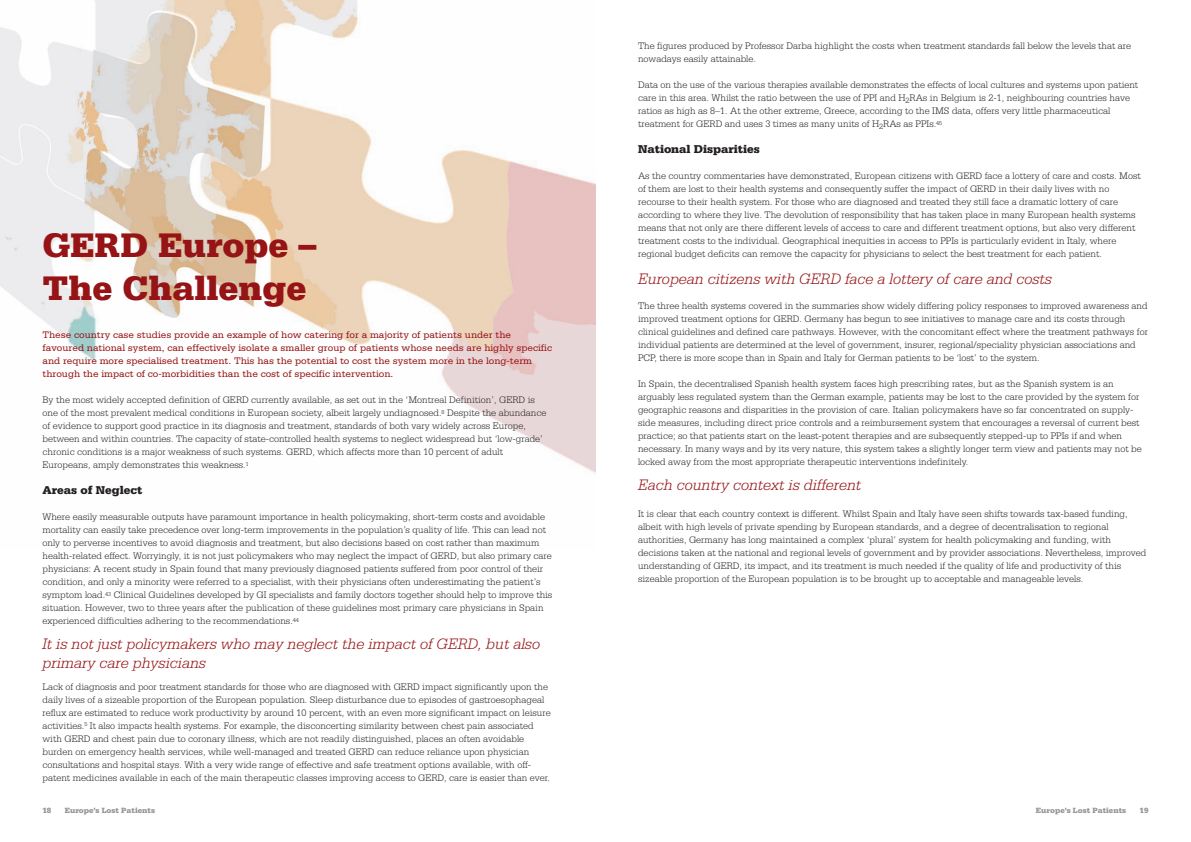
<style>
.page{position:relative;width:1191px;height:842px;background:#fff}
.page>*{position:absolute;margin:0;border:0;box-sizing:border-box;transform-origin:0 0}
.t1{font:900 36px/43.2px "Serifa";color:#961316}
.t2{font:italic 300 16px/19.2px "Serifa";color:#961316}
.t3{font:900 12px "Serifa";color:#231f20}
.t4{font:300 10px/13px "Serifa";color:#231f20}
.t5{font:10px/13px "Serifa";color:#961316}
.t6{font:900 8px "Serifa";color:#939598}
</style>
<div class="page">
<img style="left:0;top:0;width:595px;height:473px">
<h1 class="t1" style="left:43px;top:226px;width:275px">GERD Europe –<br>The Challenge</h1>
<p class="t5" style="left:43px;top:329px;width:511px">These country case studies provide an example of how catering for a majority of patients under the favoured national system, can effectively isolate a smaller group of patients whose needs are highly specific and require more specialised treatment. This has the potential to cost the system more in the long-term through the impact of co-morbidities than the cost of specific intervention.</p>
<p class="t4" style="left:43px;top:394px;width:505px">By the most widely accepted definition of GERD currently available, as set out in the ‘Montreal Definition’, GERD is one of the most prevalent medical conditions in European society, albeit largely undiagnosed.<sup>8</sup> Despite the abundance of evidence to support good practice in its diagnosis and treatment, standards of both vary widely across Europe, between and within countries. The capacity of state-controlled health systems to neglect widespread but ‘low-grade’ chronic conditions is a major weakness of such systems. GERD, which affects more than 10 percent of adult Europeans, amply demonstrates this weakness.<sup>1</sup></p>
<p class="t3" style="left:43px;top:486px;width:101px">Areas of Neglect</p>
<p class="t4" style="left:43px;top:511px;width:511px">Where easily measurable outputs have paramount importance in health policymaking, short-term costs and avoidable mortality can easily take precedence over long-term improvements in the population’s quality of life. This can lead not only to perverse incentives to avoid diagnosis and treatment, but also decisions based on cost rather than maximum health-related effect. Worryingly, it is not just policymakers who may neglect the impact of GERD, but also primary care physicians: A recent study in Spain found that many previously diagnosed patients suffered from poor control of their condition, and only a minority were referred to a specialist, with their physicians often underestimating the patient’s symptom load.<sup>43</sup> Clinical Guidelines developed by GI specialists and family doctors together should help to improve this situation. However, two to three years after the publication of these guidelines most primary care physicians in Spain experienced difficulties adhering to the recommendations.<sup>44</sup></p>
<h2 class="t2" style="left:43px;top:635px;width:499px">It is not just policymakers who may neglect the impact of GERD, but also primary care physicians</h2>
<p class="t4" style="left:43px;top:680px;width:510px">Lack of diagnosis and poor treatment standards for those who are diagnosed with GERD impact significantly upon the daily lives of a sizeable proportion of the European population. Sleep disturbance due to episodes of gastroesophageal reflux are estimated to reduce work productivity by around 10 percent, with an even more significant impact on leisure activities.<sup>5</sup> It also impacts health systems. For example, the disconcerting similarity between chest pain associated with GERD and chest pain due to coronary illness, which are not readily distinguished, places an often avoidable burden on emergency health services, while well-managed and treated GERD can reduce reliance upon physician consultations and hospital stays. With a very wide range of effective and safe treatment options available, with off&shy;patent medicines available in each of the main therapeutic classes improving access to GERD, care is easier than ever.</p>
<p class="t4" style="left:638px;top:40px;width:495px">The figures produced by Professor Darba highlight the costs when treatment standards fall below the levels that are nowadays easily attainable.</p>
<p class="t4" style="left:638px;top:79px;width:502px">Data on the use of the various therapies available demonstrates the effects of local cultures and systems upon patient care in this area. Whilst the ratio between the use of PPI and H<sub>2</sub>RAs in Belgium is 2-1, neighbouring countries have ratios as high as 8–1. At the other extreme, Greece, according to the IMS data, offers very little pharmaceutical treatment for GERD and uses 3 times as many units of H<sub>2</sub>RAs as PPIs.<sup>45</sup></p>
<p class="t3" style="left:638px;top:145px;width:123px">National Disparities</p>
<p class="t4" style="left:638px;top:170px;width:504px">As the country commentaries have demonstrated, European citizens with GERD face a lottery of care and costs. Most of them are lost to their health systems and consequently suffer the impact of GERD in their daily lives with no recourse to their health system. For those who are diagnosed and treated they still face a dramatic lottery of care according to where they live. The devolution of responsibility that has taken place in many European health systems means that not only are there different levels of access to care and different treatment options, but also very different treatment costs to the individual. Geographical inequities in access to PPIs is particularly evident in Italy, where regional budget deficits can remove the capacity for physicians to select the best treatment for each patient.</p>
<h2 class="t2" style="left:638px;top:271px;width:415px">European citizens with GERD face a lottery of care and costs</h2>
<p class="t4" style="left:638px;top:300px;width:511px">The three health systems covered in the summaries show widely differing policy responses to improved awareness and improved treatment options for GERD. Germany has begun to see initiatives to manage care and its costs through clinical guidelines and defined care pathways. However, with the concomitant effect where the treatment pathways for individual patients are determined at the level of government, insurer, regional/speciality physician associations and PCP, there is more scope than in Spain and Italy for German patients to be ‘lost’ to the system.</p>
<p class="t4" style="left:638px;top:378px;width:505px">In Spain, the decentralised Spanish health system faces high prescribing rates, but as the Spanish system is an arguably less regulated system than the German example, patients may be lost to the care provided by the system for geographic reasons and disparities in the provision of care. Italian policymakers have so far concentrated on supply&shy;side measures, including direct price controls and a reimbursement system that encourages a reversal of current best practice; so that patients start on the least-potent therapies and are subsequently stepped-up to PPIs if and when necessary. In many ways and by its very nature, this system takes a slightly longer term view and patients may not be locked away from the most appropriate therapeutic interventions indefinitely.</p>
<h2 class="t2" style="left:638px;top:477px;width:225px">Each country context is different</h2>
<p class="t4" style="left:638px;top:508px;width:510px">It is clear that each country context is different. Whilst Spain and Italy have seen shifts towards tax-based funding, albeit with high levels of private spending by European standards, and a degree of decentralisation to regional authorities, Germany has long maintained a complex ‘plural’ system for health policymaking and funding, with decisions taken at the national and regional levels of government and by provider associations. Nevertheless, improved understanding of GERD, its impact, and its treatment is much needed if the quality of life and productivity of this sizeable proportion of the European population is to be brought up to acceptable and manageable levels.</p>
<p class="t6" style="left:43px;top:808px;width:10px">18</p>
<p class="t6" style="left:65px;top:808px;width:92px">Europe’s Lost Patients</p>
<p class="t6" style="left:1036px;top:808px;width:92px">Europe’s Lost Patients</p>
<p class="t6" style="left:1139px;top:808px;width:10px">19</p>
</div>
